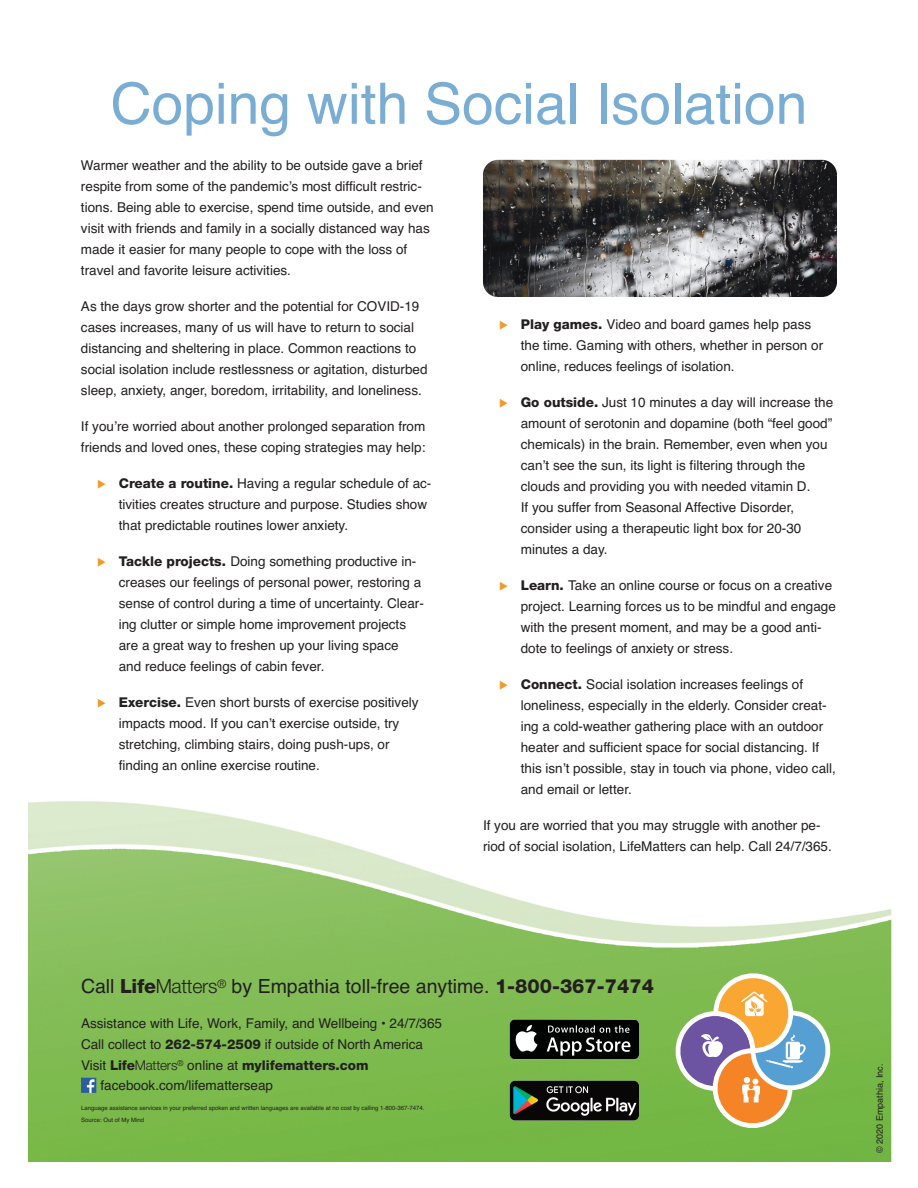
<style>
.page{position:relative;width:918px;height:1188px;background:#fff}
.page>*{position:absolute;margin:0;border:0;box-sizing:border-box;transform-origin:0 0}
.t1{font:57px "Helvetica";color:#7aadd3}
.t2{font:19.5px "Helvetica";color:#231f20}
.t3{font:13.5px/21px "Helvetica";color:#231f20}
.t4{font:800 13.5px "Helvetica Neue LT Std";color:#231f20}
.t5{font:9px "Helvetica";color:#231f20}
.t6{font:6px/12.6px "Helvetica";color:#231f20}
.s1{color:#f19a28}
.s2{font-family:"Helvetica Neue LT Std";font-weight:800}
.s3{font-family:"Helvetica Neue LT Std";font-weight:300}
.s4{font-family:"Helvetica";font-weight:400}
.s5{font-weight:300}
</style>
<div class="page">
<img style="left:28px;top:801px;width:863px;height:360px">
<svg style="left:674px;top:965px;width:164px;height:171px;background:#a3b077"></svg>
<img style="left:483px;top:160px;width:354px;height:137px;border-radius:15px">
<img style="left:81px;top:1078px;width:15px;height:15px">
<svg style="left:510px;top:1020px;width:129px;height:39px;background:#323333"></svg>
<img style="left:510px;top:1081px;width:129px;height:39px">
<h1 class="t1" style="left:110px;top:83px;width:698px">Coping with Social Isolation</h1>
<p class="t3" style="left:81px;top:156px;width:354px">Warmer weather and the ability to be outside gave a brief respite from some of the pandemic’s most difficult restric&shy;tions. Being able to exercise, spend time outside, and even visit with friends and family in a socially distanced way has made it easier for many people to cope with the loss of travel and favorite leisure activities.</p>
<p class="t3" style="left:81px;top:297px;width:348px">As the days grow shorter and the potential for COVID-19 cases increases, many of us will have to return to social distancing and sheltering in place. Common reactions to social isolation include restlessness or agitation, disturbed sleep, anxiety, anger, boredom, irritability, and loneliness.</p>
<p class="t3" style="left:81px;top:417px;width:346px">If you’re worried about another prolonged separation from friends and loved ones, these coping strategies may help:</p>
<h2 class="t3" style="left:97px;top:474px;width:336px"><span class="s1">◆</span> <span class="s2">Create a routine.</span> Having a regular schedule of ac-</h2>
<p class="t3" style="left:119px;top:495px;width:310px">tivities creates structure and purpose. Studies show that predictable routines lower anxiety.</p>
<h2 class="t3" style="left:97px;top:552px;width:321px"><span class="s1">◆</span> <span class="s2">Tackle projects.</span> Doing something productive in-</h2>
<p class="t3" style="left:119px;top:573px;width:307px">creases our feelings of personal power, restoring a sense of control during a time of uncertainty. Clear&shy;ing clutter or simple home improvement projects are a great way to freshen up your living space and reduce feelings of cabin fever.</p>
<h2 class="t3" style="left:97px;top:693px;width:323px"><span class="s1">◆</span> <span class="s2">Exercise.</span> Even short bursts of exercise positively</h2>
<p class="t3" style="left:119px;top:714px;width:282px">impacts mood. If you can’t exercise outside, try stretching, climbing stairs, doing push-ups, or finding an online exercise routine.</p>
<h2 class="t3" style="left:499px;top:315px;width:314px"><span class="s1">◆</span> <span class="s2">Play games.</span> Video and board games help pass</h2>
<p class="t3" style="left:521px;top:336px;width:304px">the time. Gaming with others, whether in person or online, reduces feelings of isolation.</p>
<h2 class="t3" style="left:499px;top:393px;width:335px"><span class="s1">◆</span> <span class="s2">Go outside.</span> Just 10 minutes a day will increase the</h2>
<p class="t3" style="left:521px;top:414px;width:313px">amount of serotonin and dopamine (both “feel good” chemicals) in the brain. Remember, even when you can’t see the sun, its light is filtering through the clouds and providing you with needed vitamin D.<br>If you suffer from Seasonal Affective Disorder, consider using a therapeutic light box for 20-30 minutes a day.</p>
<h2 class="t3" style="left:499px;top:576px;width:335px"><span class="s1">◆</span> <span class="s2">Learn.</span> Take an online course or focus on a creative</h2>
<p class="t3" style="left:521px;top:597px;width:317px">project. Learning forces us to be mindful and engage with the present moment, and may be a good anti&shy;dote to feelings of anxiety or stress.</p>
<h2 class="t3" style="left:499px;top:675px;width:305px"><span class="s1">◆</span> <span class="s2">Connect.</span> Social isolation increases feelings of</h2>
<p class="t3" style="left:521px;top:696px;width:317px">loneliness, especially in the elderly. Consider creat&shy;ing a cold-weather gathering place with an outdoor heater and sufficient space for social distancing. If this isn’t possible, stay in touch via phone, video call, and email or letter.</p>
<p class="t3" style="left:483px;top:816px;width:350px">If you are worried that you may struggle with another pe&shy;riod of social isolation, LifeMatters can help. Call 24/7/365.</p>
<p class="t2" style="left:81px;top:979px;width:574px">Call <span class="s2">Life</span><span class="s3">Matters</span><sup>®</sup> by Empathia toll-free anytime. <span class="s2">1-800-367-7474</span></p>
<p class="t3" style="left:81px;top:1014px;width:363px">Assistance with Life, Work, Family, and Wellbeing • 24/7/365<br>Call collect to <span class="s2">262-574-2509</span> if outside of North America</p>
<p class="t4" style="left:81px;top:1060px;width:289px"><span class="s4">Visit</span> Life<span class="s5">Matters</span><sup>®</sup> <span class="s4">online at</span> mylifematters.com</p>
<p class="t3" style="left:101px;top:1077px;width:174px">facebook.com/lifematterseap</p>
<p class="t6" style="left:81px;top:1102px;width:345px">Language assistance services in your preferred spoken and written languages are available at no cost by calling 1-800-367-7474.<br>Source: Out of My Mind</p>
<p class="t5" style="left:876px;top:1153px;width:91px;rotate:-90deg">© 2020 Empathia, Inc.</p>
</div>
